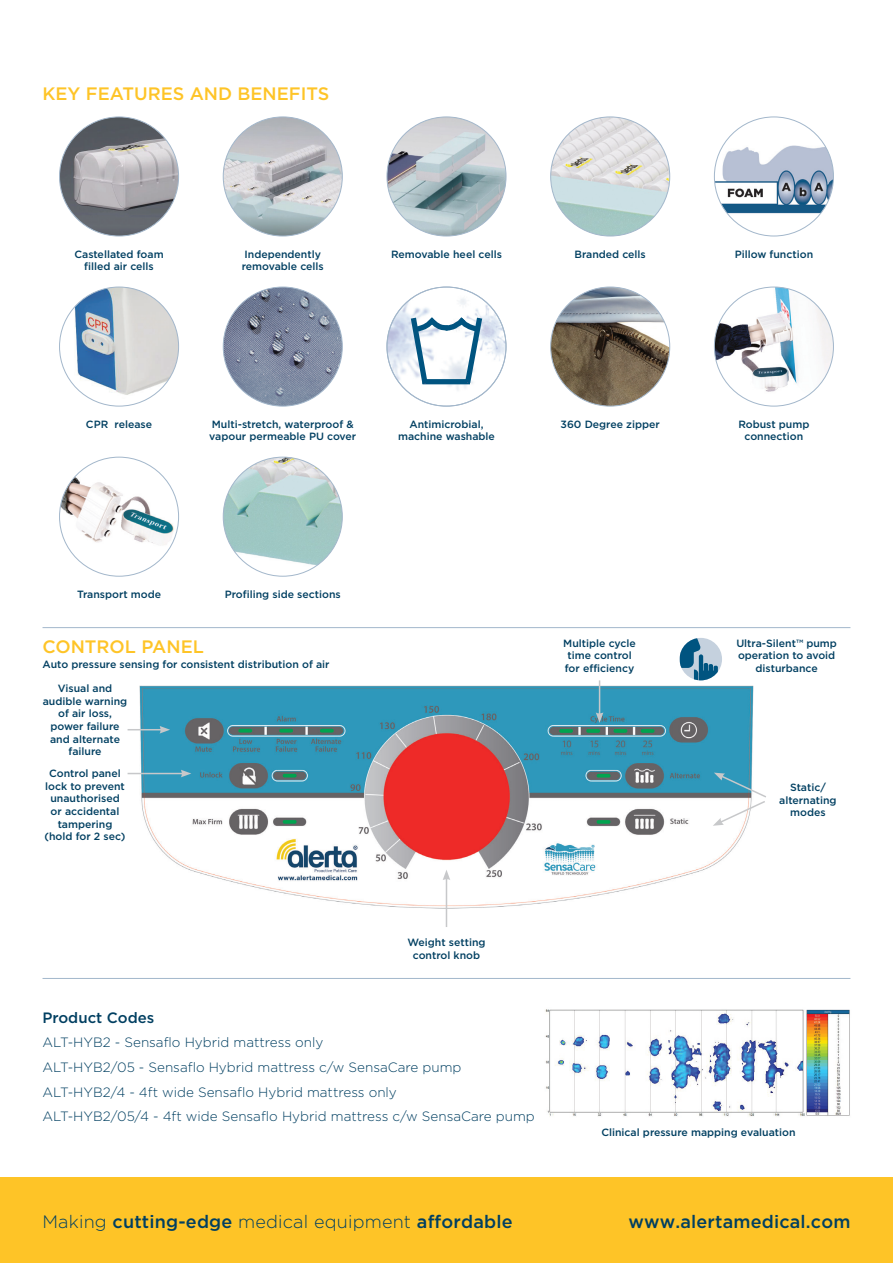
<style>
.page{position:relative;width:893px;height:1263px;background:#fff}
.page>*{position:absolute;margin:0;border:0;box-sizing:border-box;transform-origin:0 0}
.t1{font:300 18px "Gotham";letter-spacing:.01em;color:#003f61}
.t2{font:500 18px "Gotham";color:#fec427}
.t3{font:500 18px "Gotham";letter-spacing:.01em;color:#003f61}
.t4{font:500 15px "Gotham";color:#003f61}
.t5{font:300 13.5px/24.8px "Gotham";color:#003f61}
.t6{font:500 10.5px/12.6px "Gotham";color:#003f61;text-align:center}
.s1{font-weight:500}
</style>
<div class="page">
<div style="left:0;top:1178px;width:893px;height:85px;background:#fec427"></div>
<img style="left:140px;top:686px;width:613px;height:223px">
<img style="left:60px;top:117px;width:119px;height:119px;border-radius:60px">
<img style="left:60px;top:287px;width:119px;height:119px;border-radius:60px">
<img style="left:223px;top:117px;width:119px;height:119px;border-radius:60px">
<img style="left:551px;top:287px;width:119px;height:119px;border-radius:60px">
<img style="left:387px;top:117px;width:119px;height:119px;border-radius:60px">
<img style="left:551px;top:117px;width:119px;height:119px;border-radius:60px">
<img style="left:60px;top:457px;width:119px;height:119px;border-radius:60px">
<img style="left:223px;top:457px;width:119px;height:119px;border-radius:60px">
<img style="left:714px;top:117px;width:119px;height:119px;border-radius:60px">
<img style="left:223px;top:287px;width:119px;height:119px;border-radius:60px">
<img style="left:387px;top:296px;width:119px;height:110px">
<svg style="left:411px;top:317px;width:71px;height:67px"></svg>
<img style="left:714px;top:287px;width:119px;height:119px;border-radius:60px">
<hr style="left:43px;top:978px;width:807px;height:1px;background:#a3b7cb">
<hr style="left:43px;top:627px;width:807px;height:1px;background:#a3b7cb">
<img style="left:545px;top:1009px;width:305px;height:107px">
<hr style="left:128px;top:729px;width:34px;height:1px;background:#c7c8ca">
<svg style="left:160px;top:726px;width:10px;height:7px"></svg>
<hr style="left:128px;top:773px;width:55px;height:1px;background:#c7c8ca">
<svg style="left:181px;top:770px;width:10px;height:7px"></svg>
<hr style="left:599px;top:680px;width:1px;height:35px;background:#c7c8ca">
<svg style="left:596px;top:712px;width:7px;height:11px"></svg>
<div style="left:679px;top:638px;width:43px;height:42px;background:#c5d1de;border-radius:50%"></div>
<svg style="left:680px;top:638px;width:38px;height:42px"></svg>
<hr style="left:446px;top:878px;width:1px;height:49px;background:#c7c8ca">
<svg style="left:443px;top:870px;width:7px;height:10px"></svg>
<svg style="left:713px;top:773px;width:53px;height:53px"></svg>
<h1 class="t2" style="left:43px;top:83px;width:288px">KEY FEATURES AND BENEFITS</h1>
<p class="t6" style="left:74px;top:247px;width:91px">Castellated foam filled air cells</p>
<p class="t6" style="left:242px;top:247px;width:84px;text-align:left">Independently removable cells</p>
<p class="t6" style="left:391px;top:247px;width:112px">Removable heel cells</p>
<p class="t6" style="left:574px;top:247px;width:73px">Branded cells</p>
<p class="t6" style="left:735px;top:247px;width:80px">Pillow function</p>
<p class="t6" style="left:209px;top:417px;width:148px;text-align:left">Multi-stretch, waterproof &amp; vapour permeable PU cover</p>
<p class="t6" style="left:86px;top:417px;width:68px">CPR release</p>
<p class="t6" style="left:398px;top:417px;width:98px">Antimicrobial, machine washable</p>
<p class="t6" style="left:561px;top:417px;width:101px">360 Degree zipper</p>
<p class="t6" style="left:738px;top:417px;width:73px">Robust pump connection</p>
<p class="t6" style="left:77px;top:587px;width:86px">Transport mode</p>
<p class="t6" style="left:225px;top:587px;width:118px">Profiling side sections</p>
<h1 class="t2" style="left:43px;top:636px;width:163px">CONTROL PANEL</h1>
<p class="t6" style="left:43px;top:658px;width:289px">Auto pressure sensing for consistent distribution of air</p>
<p class="t6" style="left:43px;top:682px;width:86px">Visual and audible warning of air loss, power failure and alternate failure</p>
<p class="t6" style="left:44px;top:767px;width:83px">Control panel lock to prevent unauthorised or accidental tampering (hold for 2 sec)</p>
<p class="t6" style="left:563px;top:636px;width:74px;text-align:left">Multiple cycle time control for efficiency</p>
<p class="t6" style="left:736px;top:636px;width:102px">Ultra-Silent™ pump operation to avoid disturbance</p>
<p class="t6" style="left:779px;top:781px;width:59px">Static/ alternating modes</p>
<p class="t6" style="left:407px;top:936px;width:80px">Weight setting control knob</p>
<h2 class="t4" style="left:43px;top:1009px;width:113px">Product Codes</h2>
<p class="t5" style="left:43px;top:1030px;width:494px">ALT-HYB2 - Sensaflo Hybrid mattress only<br>ALT-HYB2/05 - Sensaflo Hybrid mattress c/w SensaCare pump ALT-HYB2/4 - 4ft wide Sensaflo Hybrid mattress only<br>ALT-HYB2/05/4 - 4ft wide Sensaflo Hybrid mattress c/w SensaCare pump</p>
<p class="t6" style="left:601px;top:1125px;width:196px">Clinical pressure mapping evaluation</p>
<h1 class="t1" style="left:43px;top:1212px;width:472px">Making <span class="s1">cutting-edge</span> medical equipment <span class="s1">affordable</span></h1>
<h1 class="t3" style="left:628px;top:1211px;width:224px">www.alertamedical.com</h1>
</div>
